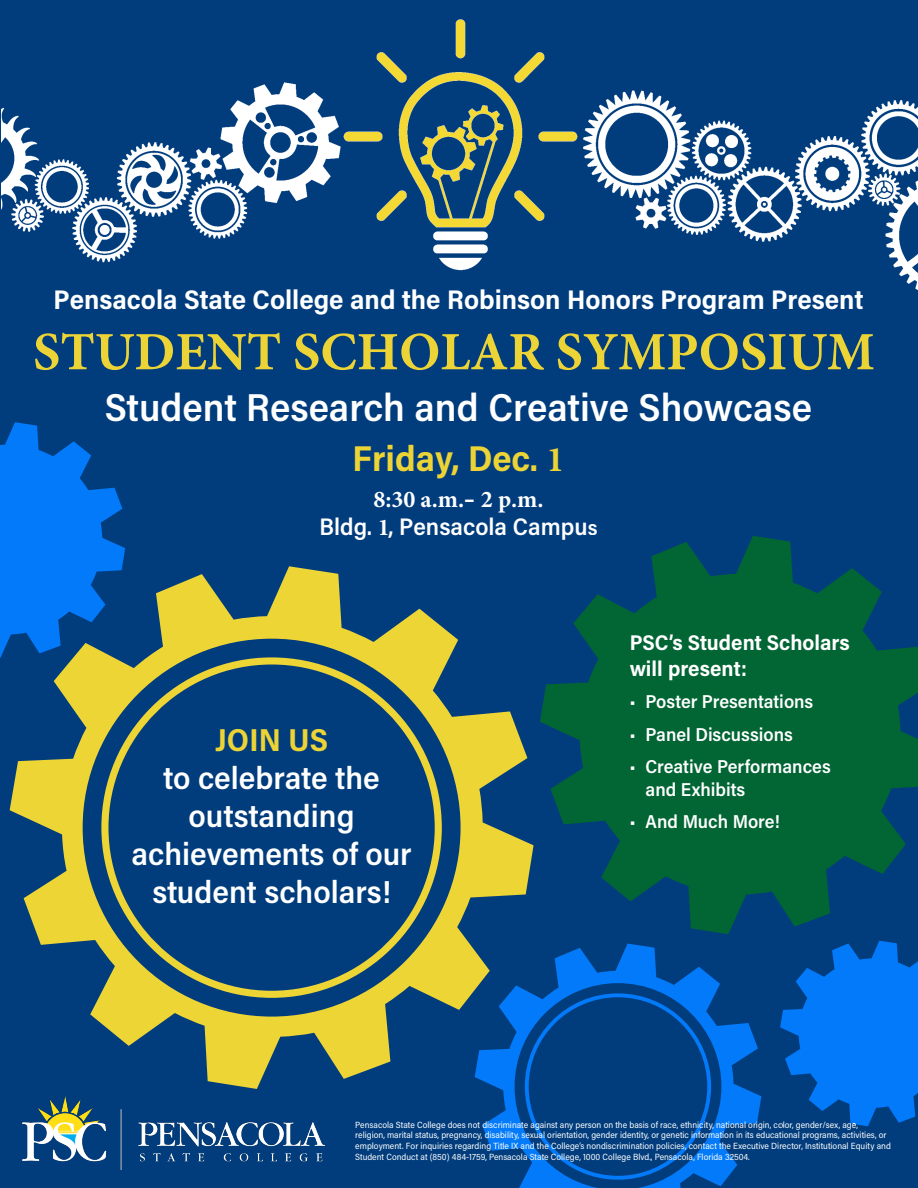
<style>
.page{position:relative;width:918px;height:1188px;background:#013d7d}
.page>*{position:absolute;margin:0;border:0;box-sizing:border-box;transform-origin:0 0}
.t1{font:700 54px "Minion Pro";color:#edd436}
.t2{font:600 39px "Acumin Pro Semi Cond";color:#fff}
.t3{font:700 36px "Acumin Pro Semi Cond";color:#edd436}
.t4{font:600 31.8px/38.1px "Acumin Pro Semi Cond";color:#fff;text-align:center}
.t5{font:700 27px "Acumin Pro Semi Cond";color:#fff}
.t6{font:600 24px/28.2px "Acumin Pro Semi Cond";color:#fff;text-align:center}
.t7{font:700 21.3px/25.7px "Acumin Pro Semi Cond";color:#fff}
.t8{font:600 18.75px "Acumin Pro Semi Cond";color:#fff}
.t9{font:9px/10.8px "Acumin Pro Semi Cond";color:#fff}
.s1{font-family:"Minion Pro"}
.s2{font-family:"Minion Pro";font-weight:700}
.s3{font-size:21px}
.s4{font-weight:700;color:#edd436}
</style>
<div class="page">
<img style="left:1px;top:19px;width:917px;height:271px">
<svg style="left:482px;top:944px;width:279px;height:244px"></svg>
<svg style="left:525px;top:993px;width:186px;height:187px"></svg>
<svg style="left:10px;top:566px;width:524px;height:523px"></svg>
<svg style="left:101px;top:657px;width:341px;height:341px"></svg>
<svg style="left:540px;top:536px;width:378px;height:398px;fill:#016534"></svg>
<img style="left:22px;top:1096px;width:303px;height:74px">
<svg style="left:0;top:422px;width:125px;height:236px"></svg>
<svg style="left:780px;top:941px;width:138px;height:185px"></svg>
<p class="t5" style="left:53px;top:281px;width:811px">Pensacola State College and the Robinson Honors Program Present</p>
<p class="t1" style="left:33px;top:314px;width:843px">STUDENT SCHOLAR SYMPOSIUM</p>
<p class="t2" style="left:105px;top:380px;width:709px">Student Research and Creative Showcase</p>
<p class="t3" style="left:352px;top:433px;width:213px">Friday, Dec. <span class="s1">1</span></p>
<p class="t6" style="left:319px;top:483px;width:280px"><span class="s2">8:30 a.m.</span>– <span class="s2">2 p.m.<br></span>Bldg. <span class="s2">1</span>, Pensacola Campu<span class="s3">s</span></p>
<p class="t4" style="left:132px;top:719px;width:281px"><span class="s4">JOIN US<br></span>to celebrate the outstanding achievements of our student scholars!</p>
<p class="t7" style="left:630px;top:629px;width:222px">PSC’s Student Scholars will present:</p>
<p class="t8" style="left:630px;top:688px;width:185px">• Poster Presentations</p>
<p class="t8" style="left:630px;top:721px;width:165px">• Panel Discussions</p>
<p class="t8" style="left:630px;top:754px;width:203px">• Creative Performances</p>
<p class="t8" style="left:646px;top:776px;width:101px">and Exhibits</p>
<p class="t8" style="left:630px;top:809px;width:152px">• And Much More!</p>
<p class="t9" style="left:355px;top:1119px;width:537px">Pensacola State College does not discriminate against any person on the basis of race, ethnicity, national origin, color, gender/sex, age,<br>religion, marital status, pregnancy, disability, sexual orientation, gender identity, or genetic information in its educational programs, activities, or employment. For inquiries regarding Title IX and the College’s nondiscrimination policies, contact the Executive Director, Institutional Equity and Student Conduct at (850) 484-1759, Pensacola State College, 1000 College Blvd., Pensacola, Florida 32504.</p>
</div>
